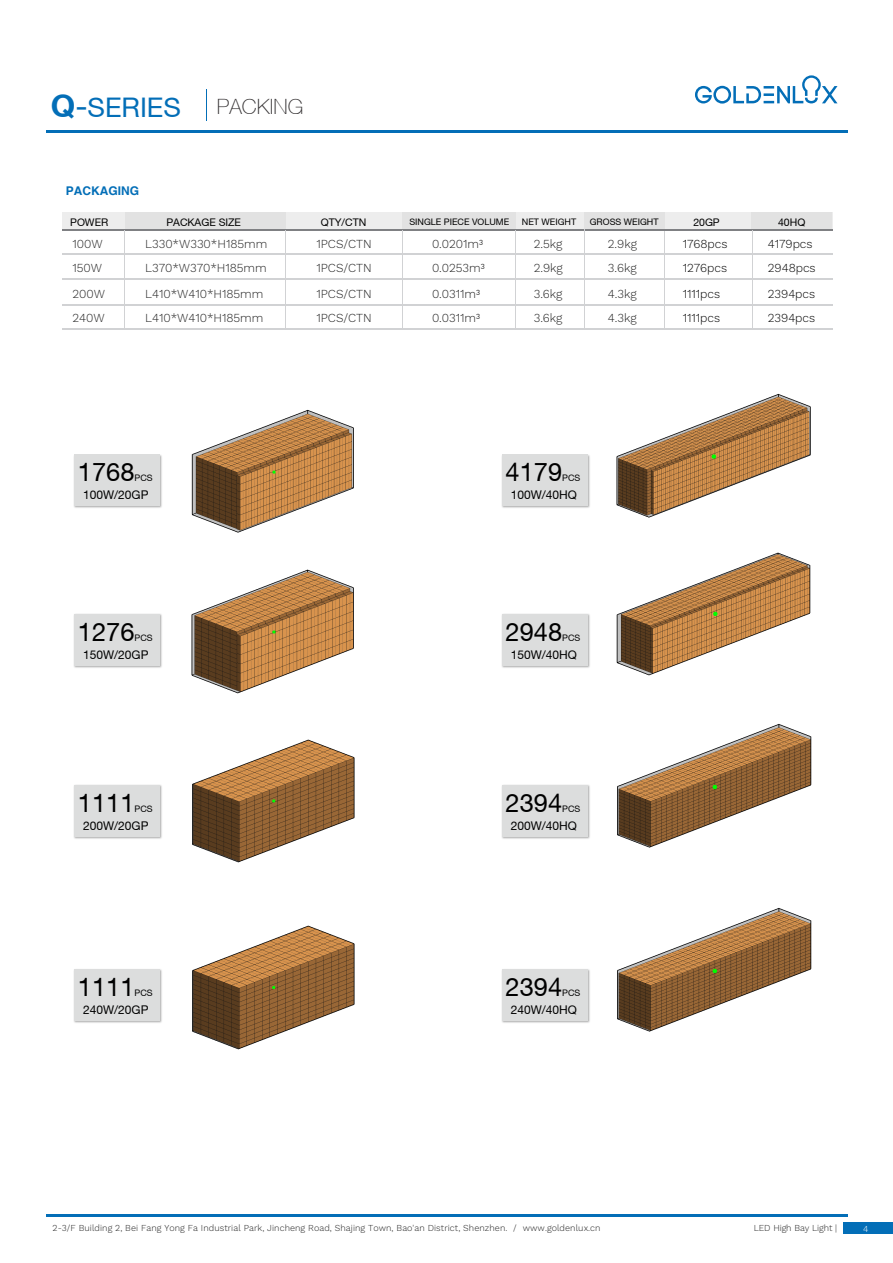
<style>
.page{position:relative;width:893px;height:1263px;background:#fff}
.page>*{position:absolute;margin:0;border:0;box-sizing:border-box;transform-origin:0 0}
.t1{font:27px "Helvetica Neue CE";color:#036eb7}
.t2{font:25.5px "Helvetica Neue CE";color:#000}
.t3{font:100 21px "Helvetica Neue CE";letter-spacing:.005em;color:#343132}
.t4{font:300 12px/23.9px "Work Sans";letter-spacing:-.005em;color:#202020}
.t5{font:12px "Helvetica Neue CE";color:#000}
.t6{font:300 12px/23.9px "Work Sans";letter-spacing:-.005em;color:#000}
.t7{font:700 12px "Helvetica";color:#036eb7}
.t8{font:10.5px "Helvetica Neue CE";color:#000}
.t9{font:300 9px "Work Sans";letter-spacing:.005em;color:#202020}
.t10{font:9px "Helvetica Neue CE";color:#000}
.t11{font:300 9px "Work Sans";color:#fff}
.s1{font-weight:700;font-size:31.5px}
.s2{font-size:31.5px}
</style>
<div class="page">
<svg style="left:695px;top:75px;width:142px;height:29px"></svg>
<hr style="left:206px;top:90px;width:1px;height:31px;background:#036eb7">
<div style="left:844px;top:1222px;width:49px;height:12px;background:#036eb7"></div>
<hr style="left:46px;top:1214px;width:802px;height:2px;background:#036eb7">
<hr style="left:46px;top:130px;width:802px;height:3px;background:#036eb7">
<img style="left:616px;top:394px;width:195px;height:124px">
<img style="left:616px;top:552px;width:195px;height:124px">
<img style="left:617px;top:724px;width:195px;height:124px">
<img style="left:617px;top:908px;width:195px;height:124px">
<img style="left:191px;top:409px;width:163px;height:124px">
<img style="left:191px;top:569px;width:163px;height:125px">
<img style="left:192px;top:739px;width:163px;height:124px">
<img style="left:192px;top:925px;width:163px;height:125px">
<div style="left:62px;top:213px;width:770px;height:16px;background:#ededed"></div>
<div style="left:402px;top:213px;width:113px;height:16px;background:#e2e2e2"></div>
<div style="left:125px;top:213px;width:161px;height:16px;background:#e2e2e2"></div>
<div style="left:752px;top:213px;width:80px;height:16px;background:#e2e2e2"></div>
<div style="left:584px;top:213px;width:80px;height:16px;background:#e2e2e2"></div>
<hr style="left:62px;top:229px;width:771px;height:1px;background:#7f8083">
<hr style="left:62px;top:253px;width:771px;height:2px;background:#d1d2d4">
<hr style="left:62px;top:278px;width:771px;height:1px;background:#d1d2d4">
<hr style="left:62px;top:304px;width:771px;height:1px;background:#d1d2d4">
<hr style="left:62px;top:328px;width:771px;height:1px;background:#d1d2d4">
<hr style="left:124px;top:230px;width:1px;height:98px;background:#d1d2d4">
<hr style="left:285px;top:230px;width:1px;height:98px;background:#d1d2d4">
<hr style="left:402px;top:230px;width:1px;height:98px;background:#d1d2d4">
<hr style="left:515px;top:230px;width:1px;height:99px;background:#d1d2d4">
<hr style="left:584px;top:229px;width:1px;height:99px;background:#d1d2d4">
<hr style="left:664px;top:231px;width:1px;height:97px;background:#d1d2d4">
<hr style="left:752px;top:230px;width:1px;height:98px;background:#d1d2d4">
<img style="left:74px;top:454px;width:88px;height:54px">
<div style="left:75px;top:455px;width:85px;height:51px;background:#dcdddd"></div>
<img style="left:74px;top:614px;width:88px;height:54px">
<div style="left:75px;top:615px;width:85px;height:51px;background:#dcdddd"></div>
<img style="left:74px;top:785px;width:88px;height:54px">
<div style="left:75px;top:785px;width:85px;height:51px;background:#dcdddd"></div>
<img style="left:502px;top:454px;width:88px;height:54px">
<div style="left:502px;top:455px;width:85px;height:51px;background:#dcdddd"></div>
<img style="left:502px;top:614px;width:88px;height:54px">
<div style="left:502px;top:615px;width:85px;height:51px;background:#dcdddd"></div>
<img style="left:502px;top:785px;width:88px;height:54px">
<div style="left:502px;top:785px;width:85px;height:51px;background:#dcdddd"></div>
<img style="left:74px;top:969px;width:88px;height:54px">
<div style="left:75px;top:970px;width:85px;height:51px;background:#dcdddd"></div>
<img style="left:502px;top:969px;width:88px;height:54px">
<div style="left:502px;top:970px;width:85px;height:51px;background:#dcdddd"></div>
<h1 class="t1" style="left:51px;top:91px;width:132px"><span class="s1">Q</span><span class="s2">-</span>SERIES</h1>
<p class="t7" style="left:66px;top:184px;width:75px">PACKAGING</p>
<h3 class="t3" style="left:217px;top:94px;width:88px">PACKING</h3>
<p class="t8" style="left:70px;top:216px;width:40px">POWER</p>
<p class="t8" style="left:166px;top:216px;width:76px">PACKAGE SIZE</p>
<p class="t8" style="left:321px;top:216px;width:47px">QTY/CTN</p>
<p class="t10" style="left:409px;top:216px;width:101px">SINGLE PIECE VOLUME</p>
<p class="t10" style="left:522px;top:216px;width:56px">NET WEIGHT</p>
<p class="t10" style="left:590px;top:217px;width:70px">GROSS WEIGHT</p>
<p class="t8" style="left:693px;top:216px;width:28px">20GP</p>
<p class="t8" style="left:778px;top:216px;width:29px">40HQ</p>
<p class="t4" style="left:72px;top:232px;width:32px">100W<br>150W</p>
<p class="t4" style="left:72px;top:282px;width:34px">200W</p>
<p class="t4" style="left:534px;top:232px;width:30px">2.5kg<br>2.9kg</p>
<p class="t4" style="left:534px;top:282px;width:30px">3.6kg</p>
<p class="t4" style="left:608px;top:232px;width:30px">2.9kg</p>
<p class="t6" style="left:683px;top:232px;width:46px">1768pcs<br>1276pcs</p>
<p class="t6" style="left:683px;top:282px;width:39px">1111pcs</p>
<p class="t4" style="left:145px;top:232px;width:124px">L330*W330*H185mm<br>L370*W370*H185mm</p>
<p class="t4" style="left:145px;top:282px;width:120px">L410*W410*H185mm</p>
<p class="t4" style="left:317px;top:232px;width:57px">1PCS/CTN</p>
<p class="t4" style="left:432px;top:232px;width:54px">0.0201m3<br>0.0253m3</p>
<p class="t4" style="left:432px;top:282px;width:50px">0.0311m3</p>
<p class="t6" style="left:768px;top:232px;width:49px">4179pcs<br>2948pcs</p>
<p class="t6" style="left:768px;top:282px;width:49px">2394pcs</p>
<p class="t4" style="left:317px;top:255px;width:57px;line-height:26.2px">1PCS/CTN<br>1PCS/CTN</p>
<p class="t4" style="left:608px;top:255px;width:30px;line-height:26.2px">3.6kg<br>4.3kg</p>
<p class="t4" style="left:72px;top:306px;width:34px">240W</p>
<p class="t4" style="left:145px;top:306px;width:120px">L410*W410*H185mm</p>
<p class="t4" style="left:317px;top:306px;width:57px">1PCS/CTN</p>
<p class="t4" style="left:432px;top:306px;width:50px">0.0311m3</p>
<p class="t4" style="left:534px;top:306px;width:30px">3.6kg</p>
<p class="t4" style="left:608px;top:306px;width:30px">4.3kg</p>
<p class="t6" style="left:683px;top:306px;width:39px">1111pcs</p>
<p class="t6" style="left:768px;top:306px;width:49px">2394pcs</p>
<h2 class="t2" style="left:78px;top:457px;width:58px">1768</h2>
<p class="t10" style="left:135px;top:473px;width:20px">PCS</p>
<h2 class="t2" style="left:506px;top:457px;width:58px">4179</h2>
<p class="t10" style="left:562px;top:473px;width:20px">PCS</p>
<p class="t5" style="left:83px;top:488px;width:67px">100W/20GP</p>
<p class="t5" style="left:511px;top:488px;width:68px">100W/40HQ</p>
<h2 class="t2" style="left:78px;top:617px;width:58px">1276</h2>
<p class="t10" style="left:135px;top:633px;width:20px">PCS</p>
<h2 class="t2" style="left:506px;top:617px;width:58px">2948</h2>
<p class="t10" style="left:562px;top:633px;width:20px">PCS</p>
<p class="t5" style="left:83px;top:647px;width:67px">150W/20GP</p>
<p class="t5" style="left:511px;top:647px;width:68px">150W/40HQ</p>
<h2 class="t2" style="left:78px;top:788px;width:58px">1111</h2>
<p class="t10" style="left:135px;top:803px;width:20px">PCS</p>
<h2 class="t2" style="left:506px;top:788px;width:58px">2394</h2>
<p class="t10" style="left:562px;top:803px;width:20px">PCS</p>
<p class="t5" style="left:83px;top:818px;width:67px">200W/20GP</p>
<p class="t5" style="left:511px;top:818px;width:68px">200W/40HQ</p>
<h2 class="t2" style="left:78px;top:972px;width:58px">1111</h2>
<p class="t10" style="left:135px;top:987px;width:20px">PCS</p>
<h2 class="t2" style="left:506px;top:972px;width:58px">2394</h2>
<p class="t10" style="left:562px;top:987px;width:20px">PCS</p>
<p class="t5" style="left:83px;top:1002px;width:67px">240W/20GP</p>
<p class="t5" style="left:511px;top:1002px;width:68px">240W/40HQ</p>
<p class="t9" style="left:53px;top:1222px;width:550px">2-3/F Building 2, Bei Fang Yong Fa Industrial Park, Jincheng Road, Shajing Town, Bao'an District, Shenzhen. / www.goldenlux.cn</p>
<p class="t9" style="left:754px;top:1222px;width:85px">LED High Bay Light |</p>
<p class="t11" style="left:863px;top:1223px;width:7px">4</p>
</div>
